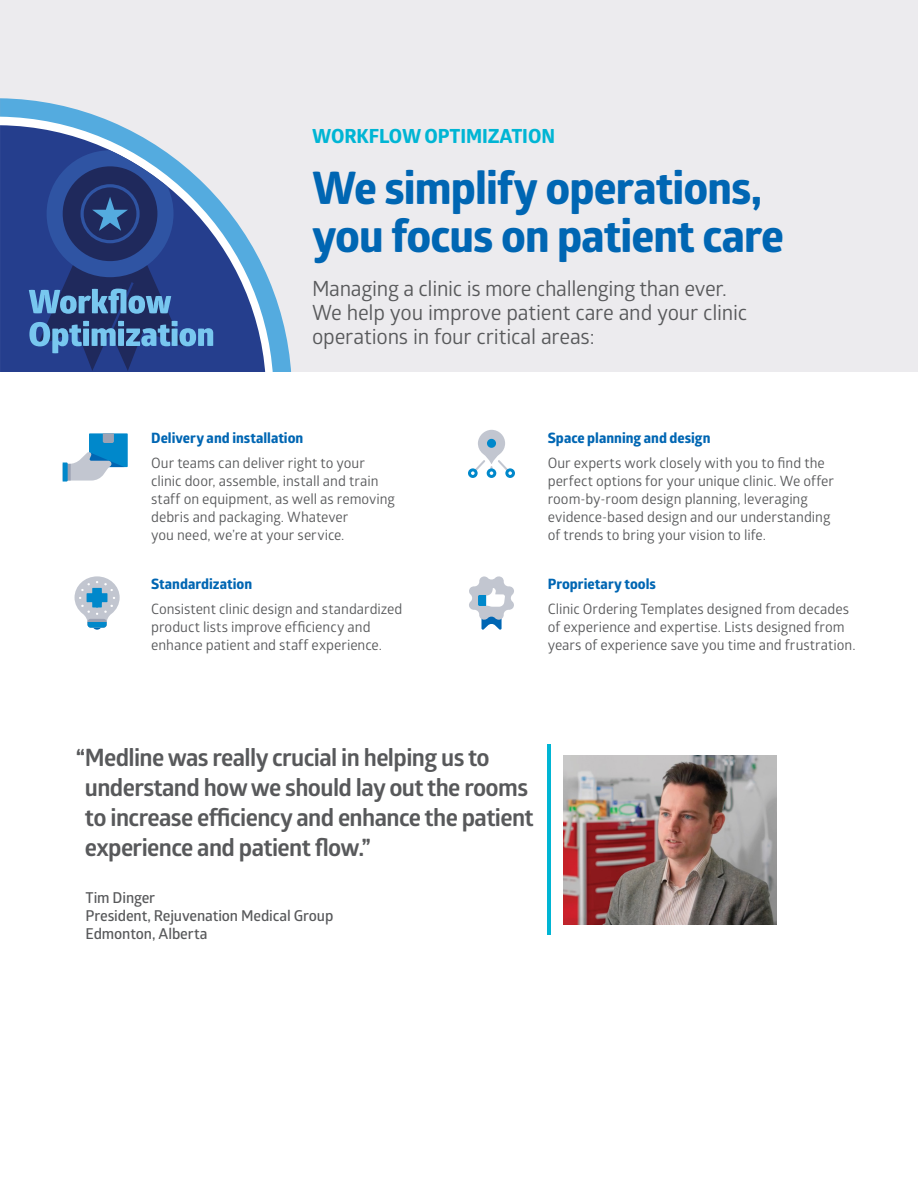
<style>
.page{position:relative;width:918px;height:1188px;background:#fff}
.page>*{position:absolute;margin:0;border:0;box-sizing:border-box;transform-origin:0 0}
.t1{font:800 45px/48px "Glober";letter-spacing:-.02em;color:#0066b3}
.t2{font:700 24px/30px "Glober";letter-spacing:-.025em;color:#58595b}
.t3{font:21px/24px "Glober";letter-spacing:-.015em;color:#58595b}
.t4{font:800 19.5px "Glober";letter-spacing:-.005em;color:#00b5d4}
.t5{font:600 15px/18px "Glober";letter-spacing:-.01em;color:#58595b}
.t6{font:14.25px/18px "Glober";color:#58595b}
.t7{font:800 14.25px "Glober";color:#0066b3}
</style>
<div class="page">
<div style="left:0;top:0;width:918px;height:372px;background:#ecebee"></div>
<div style="left:89px;top:433px;width:39px;height:34px;background:#0088cb"></div>
<svg style="left:103px;top:433px;width:11px;height:10px"></svg>
<svg style="left:63px;top:452px;width:61px;height:30px"></svg>
<svg style="left:468px;top:430px;width:47px;height:48px"></svg>
<svg style="left:92px;top:621px;width:10px;height:9px"></svg>
<svg style="left:75px;top:576px;width:45px;height:52px"></svg>
<div style="left:92px;top:588px;width:10px;height:19px;background:#0088cb"></div>
<div style="left:87px;top:593px;width:20px;height:9px;background:#0088cb"></div>
<svg style="left:469px;top:576px;width:45px;height:54px"></svg>
<hr style="left:548px;top:745px;width:3px;height:190px;background:#00b5d4">
<img style="left:564px;top:755px;width:213px;height:169px">
<svg style="left:1px;top:98px;width:290px;height:274px"></svg>
<svg style="left:0;top:98px;width:1px;height:274px"></svg>
<svg style="left:29px;top:184px;width:184px;height:187px;background:#314f8f"></svg>
<h3 class="t4" style="left:312px;top:122px;width:244px">WORKFLOW OPTIMIZATION</h3>
<h1 class="t1" style="left:312px;top:164px;width:474px">We simplify operations, you focus on patient care</h1>
<h3 class="t3" style="left:312px;top:276px;width:437px">Managing a clinic is more challenging than ever.<br>We help you improve patient care and your clinic operations in four critical areas:</h3>
<p class="t7" style="left:151px;top:428px;width:154px">Delivery and installation</p>
<p class="t6" style="left:151px;top:453px;width:245px">Our teams can deliver right to your clinic door, assemble, install and train staff on equipment, as well as removing debris and packaging. Whatever<br>you need, we’re at your service.</p>
<p class="t7" style="left:151px;top:574px;width:102px">Standardization</p>
<p class="t6" style="left:151px;top:599px;width:253px">Consistent clinic design and standardized product lists improve efficiency and enhance patient and staff experience.</p>
<p class="t7" style="left:548px;top:428px;width:164px">Space planning and design</p>
<p class="t6" style="left:548px;top:453px;width:288px">Our experts work closely with you to find the perfect options for your unique clinic. We offer room-by-room design planning, leveraging evidence-based design and our understanding of trends to bring your vision to life.</p>
<p class="t7" style="left:548px;top:574px;width:110px">Proprietary tools</p>
<p class="t6" style="left:548px;top:599px;width:309px">Clinic Ordering Templates designed from decades of experience and expertise. Lists designed from years of experience save you time and frustration.</p>
<h2 class="t2" style="left:85px;top:742px;width:450px;text-indent:-9px">“Medline was really crucial in helping us to understand how we should lay out the rooms to increase efficiency and enhance the patient experience and patient flow.”</h2>
<p class="t5" style="left:86px;top:888px;width:249px">Tim Dinger<br>President, Rejuvenation Medical Group<br>Edmonton, Alberta</p>
</div>
